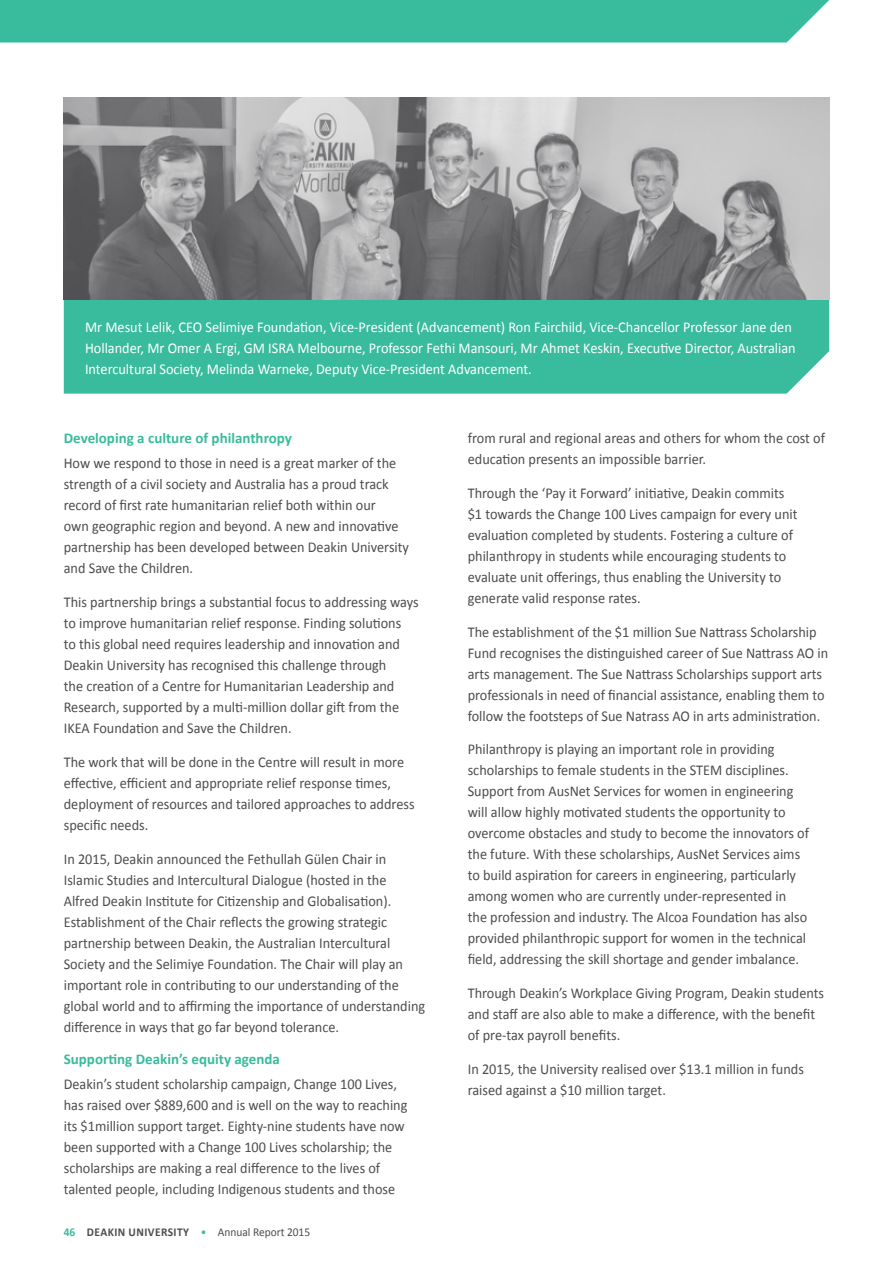
<style>
.page{position:relative;width:893px;height:1263px;background:#fff}
.page>*{position:absolute;margin:0;border:0;box-sizing:border-box;transform-origin:0 0}
.t1{font:15px/21px "Calibri";color:#4d4d4f;scale:.95 1}
.t2{font:15px/21px "Calibri";color:#fff;scale:.95 1}
.t3{font:700 15px "Calibri";color:#39bb9d}
.t4{font:700 12px "Calibri";letter-spacing:.04em;color:#4d4d4f;scale:.95 1}
.s1{color:#39bb9d}
.s2{font-weight:400;color:#39bb9d}
.s3{font-weight:400}
</style>
<div class="page">
<div style="left:0;top:0;width:829px;height:43px;background:#39bb9d"></div>
<div style="left:64px;top:300px;width:765px;height:94px;background:#39bb9d"></div>
<img style="left:64px;top:98px;width:765px;height:202px">
<p class="t2" style="left:85px;top:317px;width:750px">Mr Mesut Lelik, CEO Selimiye Foundation, Vice-President (Advancement) Ron Fairchild, Vice-Chancellor Professor Jane den<br>Hollander, Mr Omer A Ergi, GM ISRA Melbourne, Professor Fethi Mansouri, Mr Ahmet Keskin, Executive Director, Australian<br>Intercultural Society, Melinda Warneke, Deputy Vice-President Advancement.</p>
<p class="t3" style="left:64px;top:429px;width:230px">Developing a culture of philanthropy</p>
<p class="t1" style="left:64px;top:453px;width:365px">How we respond to those in need is a great marker of the strength of a civil society and Australia has a proud track record of first rate humanitarian relief both within our<br>own geographic region and beyond. A new and innovative partnership has been developed between Deakin University and Save the Children.</p>
<p class="t1" style="left:64px;top:592px;width:375px">This partnership brings a substantial focus to addressing ways to improve humanitarian relief response. Finding solutions<br>to this global need requires leadership and innovation and Deakin University has recognised this challenge through<br>the creation of a Centre for Humanitarian Leadership and Research, supported by a multi-million dollar gift from the IKEA Foundation and Save the Children.</p>
<p class="t1" style="left:64px;top:751px;width:371px">The work that will be done in the Centre will result in more effective, efficient and appropriate relief response times, deployment of resources and tailored approaches to address specific needs.</p>
<p class="t1" style="left:64px;top:848px;width:382px">In 2015, Deakin announced the Fethullah Gülen Chair in Islamic Studies and Intercultural Dialogue (hosted in the Alfred Deakin Institute for Citizenship and Globalisation).<br>Establishment of the Chair reflects the growing strategic partnership between Deakin, the Australian Intercultural Society and the Selimiye Foundation. The Chair will play an important role in contributing to our understanding of the global world and to affirming the importance of understanding difference in ways that go far beyond tolerance.</p>
<p class="t3" style="left:64px;top:1049px;width:218px">Supporting Deakin’s equity agenda</p>
<p class="t1" style="left:64px;top:1074px;width:363px">Deakin’s student scholarship campaign, Change 100 Lives, has raised over $889,600 and is well on the way to reaching its $1million support target. Eighty-nine students have now been supported with a Change 100 Lives scholarship; the scholarships are making a real difference to the lives of talented people, including Indigenous students and those</p>
<p class="t4" style="left:64px;top:1225px;width:261px"><span class="s1">46</span> DEAKIN UNIVERSITY <span class="s2">•</span> <span class="s3">Annual Report 2015</span></p>
<p class="t1" style="left:468px;top:428px;width:378px">from rural and regional areas and others for whom the cost of education presents an impossible barrier.</p>
<p class="t1" style="left:468px;top:482px;width:349px">Through the ‘Pay it Forward’ initiative, Deakin commits $1 towards the Change 100 Lives campaign for every unit evaluation completed by students. Fostering a culture of philanthropy in students while encouraging students to evaluate unit offerings, thus enabling the University to generate valid response rates.</p>
<p class="t1" style="left:468px;top:621px;width:381px">The establishment of the $1 million Sue Nattrass Scholarship Fund recognises the distinguished career of Sue Nattrass AO in arts management. The Sue Nattrass Scholarships support arts professionals in need of financial assistance, enabling them to follow the footsteps of Sue Natrass AO in arts administration.</p>
<p class="t1" style="left:468px;top:739px;width:361px">Philanthropy is playing an important role in providing scholarships to female students in the STEM disciplines.<br>Support from AusNet Services for women in engineering will allow highly motivated students the opportunity to overcome obstacles and study to become the innovators of the future. With these scholarships, AusNet Services aims to build aspiration for careers in engineering, particularly among women who are currently under-represented in the profession and industry. The Alcoa Foundation has also provided philanthropic support for women in the technical field, addressing the skill shortage and gender imbalance.</p>
<p class="t1" style="left:468px;top:983px;width:377px">Through Deakin’s Workplace Giving Program, Deakin students and staff are also able to make a difference, with the benefit of pre-tax payroll benefits.</p>
<p class="t1" style="left:468px;top:1058px;width:355px">In 2015, the University realised over $13.1 million in funds raised against a $10 million target.</p>
</div>
